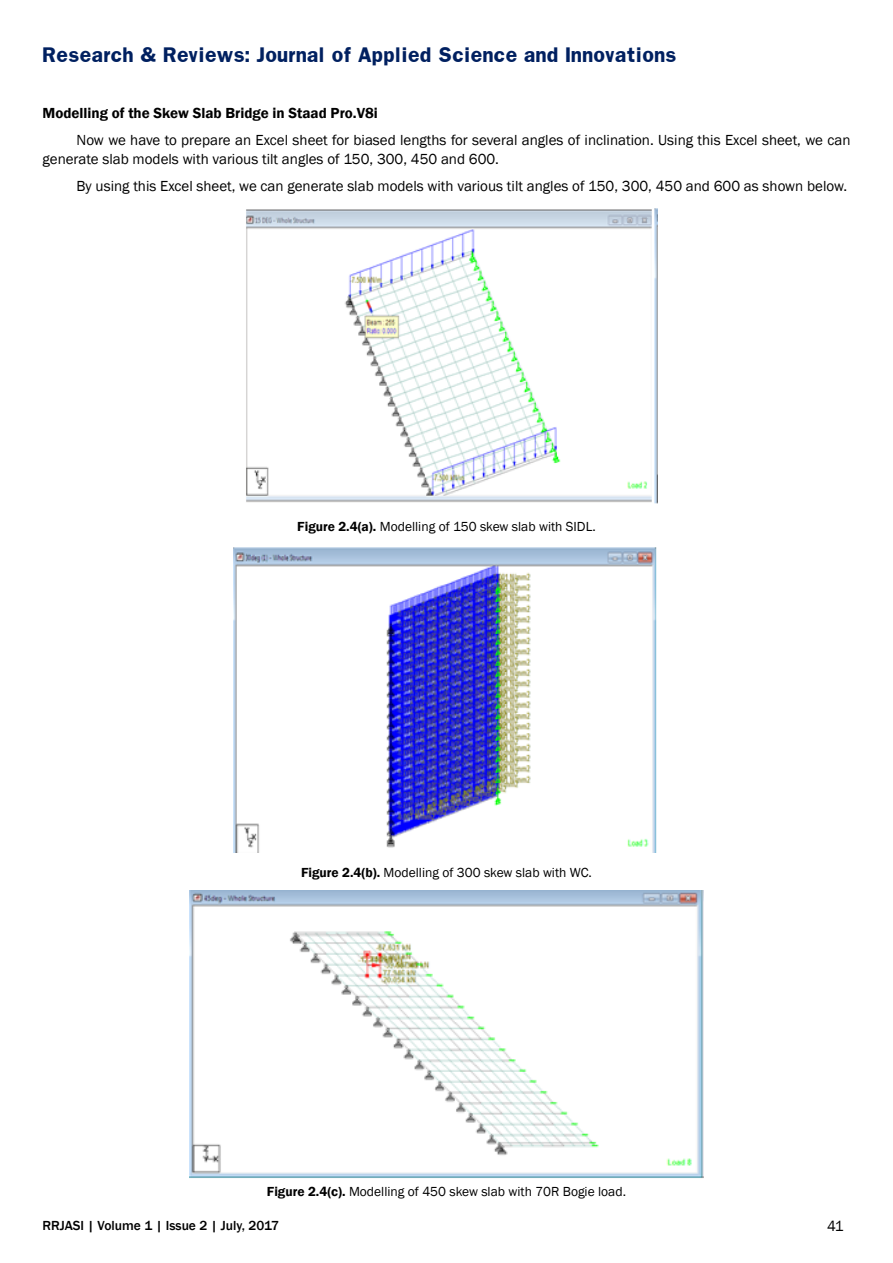
<style>
.page{position:relative;width:893px;height:1263px;background:#fff}
.page>*{position:absolute;margin:0;border:0;box-sizing:border-box;transform-origin:0 0}
.t1{font:700 18px "Franklin";color:#002060}
.t2{font:15px/18.8px "Franklin Gothic";color:#000}
.SUB-SD{font:600 15px "Franklin Gothic";color:#000}
.HTML_Preformatted{font:13.5px "Franklin Gothic";color:#000}
.t3{font:500 13.5px "Franklin Gothic";color:#000}
.s1{font-weight:600}
</style>
<div class="page">
<img style="left:246px;top:208px;width:411px;height:296px">
<img style="left:233px;top:547px;width:424px;height:305px">
<img style="left:190px;top:891px;width:513px;height:287px">
<p class="t1" style="left:43px;top:43px;width:636px">Research &amp; Reviews: Journal of Applied Science and Innovations</p>
<p class="SUB-SD" style="left:43px;top:104px;width:337px">Modelling of the Skew Slab Bridge in Staad Pro.V8i</p>
<p class="t2" style="left:43px;top:131px;width:809px;text-indent:34px">Now we have to prepare an Excel sheet for biased lengths for several angles of inclination. Using this Excel sheet, we can generate slab models with various tilt angles of 150, 300, 450 and 600.</p>
<p class="t2" style="left:77px;top:177px;width:772px">By using this Excel sheet, we can generate slab models with various tilt angles of 150, 300, 450 and 600 as shown below.</p>
<p class="HTML_Preformatted" style="left:297px;top:518px;width:300px"><span class="s1">Figure 2.4(a).</span> Modelling of 150 skew slab with SIDL.</p>
<p class="HTML_Preformatted" style="left:301px;top:864px;width:292px"><span class="s1">Figure 2.4(b).</span> Modelling of 300 skew slab with WC.</p>
<p class="HTML_Preformatted" style="left:267px;top:1183px;width:361px"><span class="s1">Figure 2.4(c).</span> Modelling of 450 skew slab with 70R Bogie load.</p>
<p class="t3" style="left:43px;top:1217px;width:238px">RRJASI | Volume 1 | Issue 2 | July, 2017</p>
<p class="t2" style="left:827px;top:1217px;width:18px">41</p>
</div>
